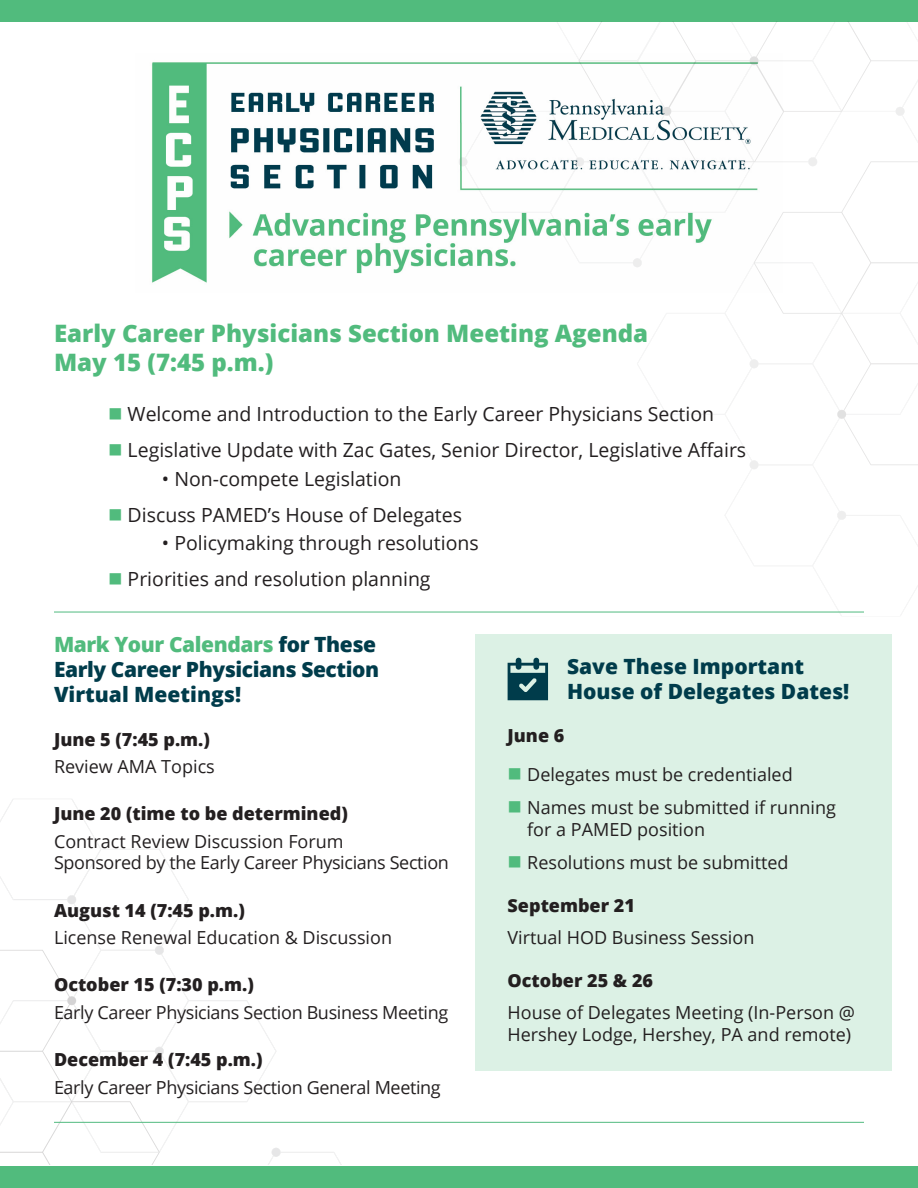
<style>
.page{position:relative;width:918px;height:1188px;background:#fff}
.page>*{position:absolute;margin:0;border:0;box-sizing:border-box;transform-origin:0 0}
.t1{font:800 24px "Open Sans";color:#51bb7d}
.t2{font:800 21px/25.2px "Open Sans";letter-spacing:-.02em;color:#003c4b}
.t3{font:800 21px/25.2px "Open Sans";color:#003c4b}
.t4{font:19.5px "Open Sans";color:#231f20}
.t5{font:18px/21.6px "Open Sans";color:#231f20}
.t6{font:18px/21.6px "Open Sans";letter-spacing:-.02em;color:#231f20}
.t7{font:800 18px "Open Sans";color:#231f20}
.s1{color:#51bb7d}
</style>
<div class="page">
<div style="left:0;top:0;width:918px;height:22px;background:#51bb7d"></div>
<div style="left:0;top:1166px;width:918px;height:21px;background:#51bb7d"></div>
<img style="left:0;top:22px;width:918px;height:1142px">
<div style="left:516px;top:658px;width:5px;height:12px;background:#003c4b;border-radius:3px"></div>
<div style="left:533px;top:658px;width:6px;height:12px;background:#003c4b;border-radius:3px"></div>
<svg style="left:508px;top:663px;width:40px;height:37px"></svg>
<hr style="left:54px;top:612px;width:810px;height:1px;background:#51ba7f">
<hr style="left:54px;top:1122px;width:810px;height:1px;background:#51ba7f">
<p class="t1" style="left:54px;top:315px;width:596px">Early Career Physicians Section Meeting Agenda</p>
<p class="t1" style="left:54px;top:344px;width:221px">May 15 (7:45 p.m.)</p>
<p class="t4" style="left:108px;top:401px;width:608px"><span class="s1">■</span> Welcome and Introduction to the Early Career Physicians Section</p>
<p class="t4" style="left:108px;top:437px;width:640px"><span class="s1">■</span> Legislative Update with Zac Gates, Senior Director, Legislative Affairs</p>
<p class="t4" style="left:162px;top:465px;width:241px">• Non-compete Legislation</p>
<p class="t4" style="left:108px;top:501px;width:356px"><span class="s1">■</span> Discuss PAMED’s House of Delegates</p>
<p class="t4" style="left:162px;top:530px;width:318px">• Policymaking through resolutions</p>
<p class="t4" style="left:108px;top:566px;width:324px"><span class="s1">■</span> Priorities and resolution planning</p>
<p class="t2" style="left:54px;top:631px;width:327px"><span class="s1">Mark Your Calendars</span> for These<br>Early Career Physicians Section<br>Virtual Meetings!</p>
<p class="t7" style="left:54px;top:725px;width:157px">June 5 (7:45 p.m.)</p>
<p class="t5" style="left:54px;top:755px;width:162px">Review AMA Topics</p>
<p class="t7" style="left:54px;top:800px;width:295px">June 20 (time to be determined)</p>
<p class="t6" style="left:54px;top:830px;width:397px">Contract Review Discussion Forum<br>Sponsored by the Early Career Physicians Section</p>
<p class="t7" style="left:54px;top:896px;width:192px">August 14 (7:45 p.m.)</p>
<p class="t5" style="left:54px;top:926px;width:340px">License Renewal Education &amp; Discussion</p>
<p class="t7" style="left:54px;top:971px;width:201px">October 15 (7:30 p.m.)</p>
<p class="t6" style="left:54px;top:1001px;width:396px">Early Career Physicians Section Business Meeting</p>
<p class="t7" style="left:54px;top:1046px;width:210px">December 4 (7:45 p.m.)</p>
<p class="t6" style="left:54px;top:1076px;width:388px">Early Career Physicians Section General Meeting</p>
<p class="t3" style="left:567px;top:652px;width:284px">Save These Important<br>House of Delegates Dates!</p>
<p class="t7" style="left:508px;top:722px;width:58px">June 6</p>
<p class="t5" style="left:508px;top:763px;width:287px"><span class="s1">■</span> Delegates must be credentialed</p>
<p class="t5" style="left:527px;top:796px;width:310px;text-indent:-20px"><span class="s1">■</span> Names must be submitted if running for a PAMED position</p>
<p class="t5" style="left:508px;top:851px;width:283px"><span class="s1">■</span> Resolutions must be submitted</p>
<p class="t7" style="left:508px;top:892px;width:129px">September 21</p>
<p class="t5" style="left:508px;top:926px;width:248px">Virtual HOD Business Session</p>
<p class="t7" style="left:508px;top:967px;width:147px">October 25 &amp; 26</p>
<p class="t5" style="left:508px;top:1002px;width:349px">House of Delegates Meeting (In-Person @<br>Hershey Lodge, Hershey, PA and remote)</p>
</div>
